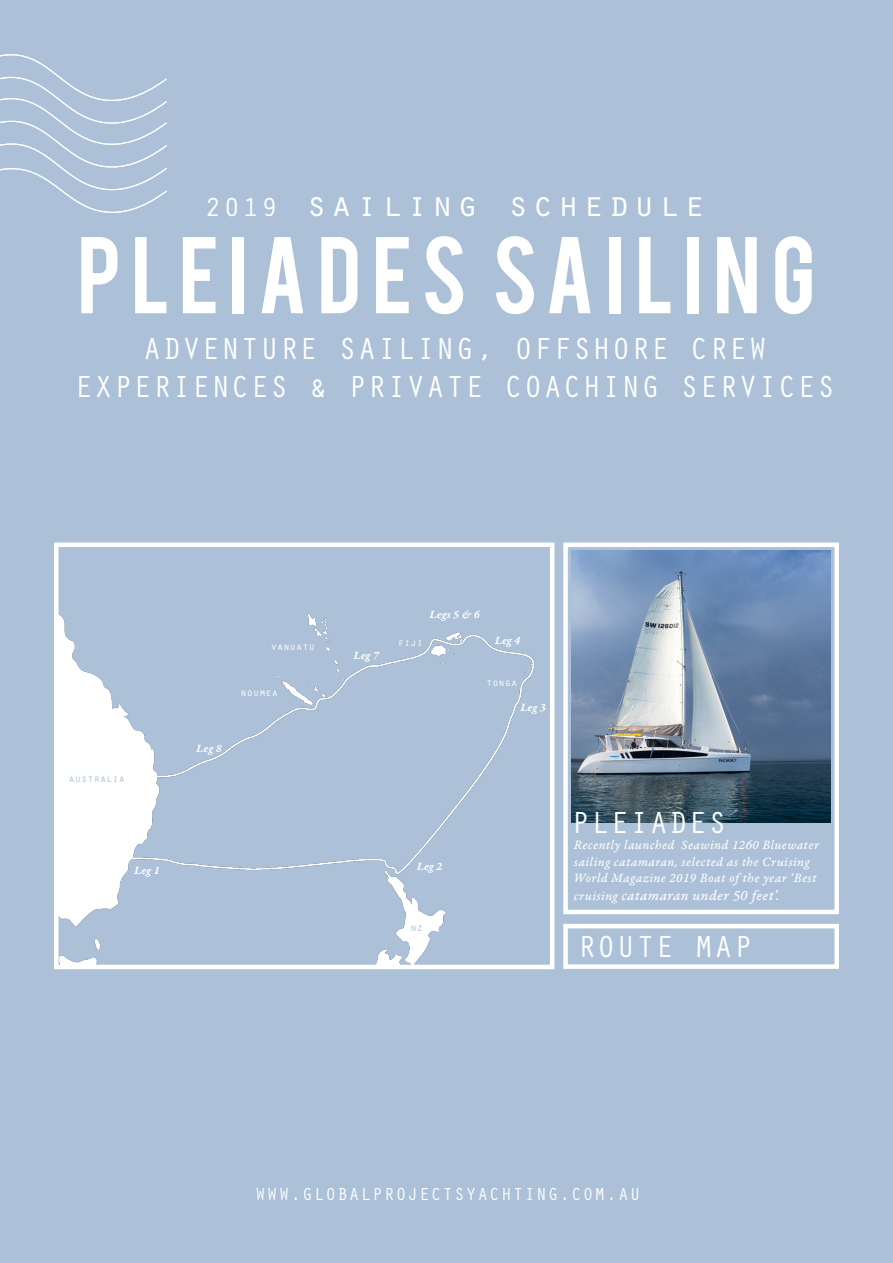
<style>
.page{position:relative;width:893px;height:1263px;background:#acc1d7}
.page>*{position:absolute;margin:0;border:0;box-sizing:border-box;transform-origin:0 0}
.t1{font:85.5px "Bebas";letter-spacing:.12em;color:#fff}
.t2{font:36px "Orator Std";letter-spacing:.1em;color:#fff}
.t3{font:31.5px "Orator Std";letter-spacing:.02em;color:#fff}
.t4{font:18px "Orator Std";letter-spacing:.05em;color:#fff}
.t5{font:15px "Garamond Premr Pro It Capt";letter-spacing:.03em;color:#fff}
.t6{font:13.5px/16.2px "Garamond Premr Pro It Capt";letter-spacing:.03em;color:#fff}
.t7{font:12px "Garamond Premr Pro Smbd It Capt";color:#fff}
.t8{font:10.5px "Orator Std";color:#fff}
.t9{font:10.5px "Orator Std";color:#acc1d7}
.s1{font-size:27px}
.s2{font-size:13.5px}
</style>
<div class="page">
<div style="left:563px;top:924px;width:276px;height:45px;border:4px solid #fff"></div>
<div style="left:563px;top:542px;width:276px;height:372px;border:4px solid #fff"></div>
<img style="left:571px;top:550px;width:260px;height:272px">
<svg style="left:0;top:54px;width:167px;height:159px"></svg>
<img style="left:59px;top:614px;width:476px;height:350px">
<div style="left:54px;top:542px;width:500px;height:427px;border:4px solid #fff"></div>
<p class="t2" style="left:205px;top:179px;width:502px"><span class="s1">2019</span> sailing schedule</p>
<p class="t1" style="left:77px;top:213px;width:740px">PLEIADES SAILING</p>
<p class="t3" style="left:143px;top:326px;width:626px">ADVENTURE SAILING, OFFSHORE CREW</p>
<p class="t3" style="left:75px;top:364px;width:763px">EXPERIENCES &amp; PRIVATE COACHING SERVICES</p>
<p class="t9" style="left:69px;top:771px;width:58px">australia</p>
<p class="t7" style="left:196px;top:741px;width:27px">Leg 8</p>
<p class="t8" style="left:271px;top:639px;width:46px">vanuatu</p>
<p class="t8" style="left:240px;top:685px;width:39px">noumea</p>
<p class="t7" style="left:353px;top:648px;width:27px">Leg 7</p>
<p class="t8" style="left:398px;top:635px;width:27px">fiji</p>
<p class="t7" style="left:430px;top:607px;width:52px">Legs 5 &amp; 6</p>
<p class="t7" style="left:495px;top:632px;width:27px">Leg 4</p>
<p class="t8" style="left:486px;top:675px;width:33px">tonga</p>
<p class="t7" style="left:520px;top:700px;width:27px">Leg 3</p>
<p class="t7" style="left:134px;top:863px;width:27px">Leg 1</p>
<p class="t7" style="left:417px;top:859px;width:27px">Leg 2</p>
<p class="t9" style="left:411px;top:920px;width:14px">nz</p>
<p class="t3" style="left:571px;top:800px;width:157px">PLEIADES</p>
<p class="t6" style="left:574px;top:838px;width:247px">Recently launched Seawind 1260 Bluewater sailing catamaran, selected as the Cruising<br>World Magazine 2019 Boat of the year ‘Best</p>
<p class="t5" style="left:574px;top:886px;width:207px"><span class="s2">cruising</span> catamaran under 50 feet’.</p>
<p class="t3" style="left:577px;top:924px;width:177px">ROUTE MAP</p>
<p class="t4" style="left:255px;top:1181px;width:387px">WWW.GLOBALPROJECTSYACHTING.COM.AU</p>
</div>
